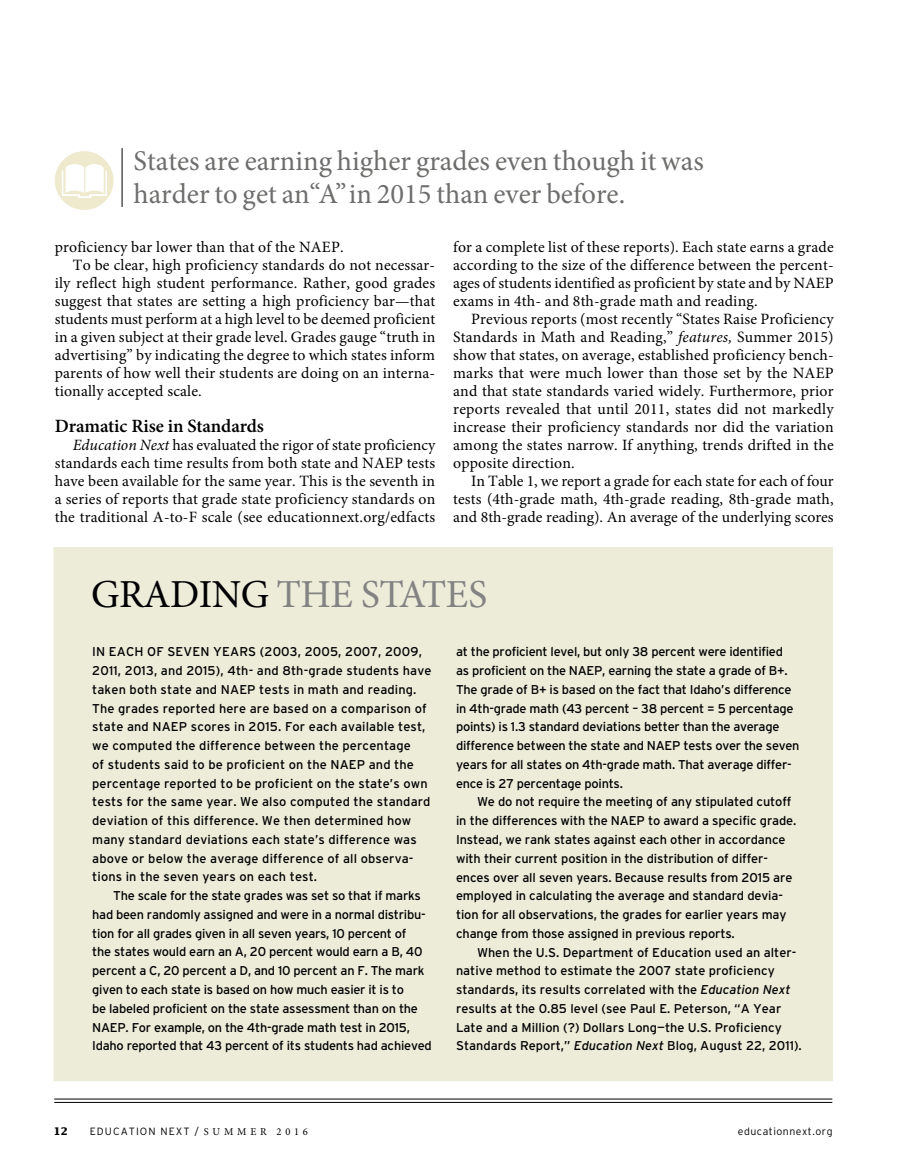
<style>
.page{position:relative;width:905px;height:1175px;background:#fff}
.page>*{position:absolute;margin:0;border:0;box-sizing:border-box;transform-origin:0 0}
.t1{font:39.75px "Minion Pro";letter-spacing:-.015em;color:#828382}
.t2{font:28.5px/33px "Minion Pro";color:#6d6d6c}
.t3{font:600 18.75px "Minion Pro";letter-spacing:-.005em;color:#000002}
.t4{font:15.75px/18px "Minion Pro";letter-spacing:.01em;color:#000002;text-align:justify}
.t5{font:12.75px/18.8px "Interstate";letter-spacing:-.01em;color:#000002}
.t6{font:12.75px/18.8px "Interstate";letter-spacing:.01em;color:#000002}
.t7{font:300 10.5px "Interstate";letter-spacing:.1em;color:#000002}
.t8{font:300 10.5px "Interstate";letter-spacing:.05em;color:#000002}
.t9{font:700 10.5px "Lucida";color:#000002}
.s1{font-style:italic}
.s2{color:#000002}
.s3{font-family:"Minion Pro";font-weight:400}
</style>
<div class="page">
<hr style="left:54px;top:1102px;width:778px;height:1px;background:#000002">
<hr style="left:54px;top:1098px;width:778px;height:1px;background:#000002">
<div style="left:55px;top:151px;width:59px;height:59px;background:#efe9cd;border-radius:50%"></div>
<svg style="left:62px;top:164px;width:45px;height:34px"></svg>
<hr style="left:122px;top:148px;width:1px;height:59px;background:#000002">
<div style="left:53px;top:547px;width:780px;height:534px;background:#ececd9"></div>
<h2 class="t2" style="left:133px;top:145px;width:571px">States are earning higher grades even though it was harder to get an“A”in 2015 than ever before.</h2>
<p class="t4" style="left:55px;top:238px;width:290px">proficiency bar lower than that of the NAEP.</p>
<p class="t4" style="left:73px;top:256px;width:364px">To be clear, high proficiency standards do not necessar-</p>
<p class="t4" style="left:55px;top:274px;width:382px">ily reflect high student performance. Rather, good grades</p>
<p class="t4" style="left:55px;top:292px;width:382px">suggest that states are setting a high proficiency bar—that</p>
<p class="t4" style="left:55px;top:310px;width:382px">students must perform at a high level to be deemed proficient</p>
<p class="t4" style="left:55px;top:328px;width:382px">in a given subject at their grade level. Grades gauge “truth in</p>
<p class="t4" style="left:55px;top:346px;width:382px">advertising” by indicating the degree to which states inform</p>
<p class="t4" style="left:55px;top:364px;width:382px">parents of how well their students are doing on an interna-</p>
<p class="t4" style="left:55px;top:382px;width:149px">tionally accepted scale.</p>
<h3 class="t3" style="left:55px;top:413px;width:210px">Dramatic Rise in Standards</h3>
<p class="t4" style="left:55px;top:436px;width:382px;text-indent:18px"><span class="s1">Education Next</span> has evaluated the rigor of state proficiency standards each time results from both state and NAEP tests have been available for the same year. This is the seventh in a series of reports that grade state proficiency standards on the traditional A-to-F scale (see educationnext.org/edfacts</p>
<p class="t4" style="left:453px;top:238px;width:382px">for a complete list of these reports). Each state earns a grade according to the size of the difference between the percent&shy;ages of students identified as proficient by state and by NAEP exams in 4th- and 8th-grade math and reading.</p>
<p class="t4" style="left:453px;top:310px;width:382px;text-indent:18px">Previous reports (most recently “States Raise Proficiency Standards in Math and Reading,” <span class="s1">features,</span> Summer 2015) show that states, on average, established proficiency bench&shy;marks that were much lower than those set by the NAEP and that state standards varied widely. Furthermore, prior reports revealed that until 2011, states did not markedly increase their proficiency standards nor did the variation among the states narrow. If anything, trends drifted in the opposite direction.</p>
<p class="t4" style="left:453px;top:472px;width:382px;text-indent:18px">In Table 1, we report a grade for each state for each of four tests (4th-grade math, 4th-grade reading, 8th-grade math, and 8th-grade reading). An average of the underlying scores</p>
<h1 class="t1" style="left:91px;top:568px;width:397px"><span class="s2">GRADING</span> THE STATES</h1>
<p class="t6" style="left:92px;top:642px;width:341px">IN EACH OF SEVEN YEARS (2003, 2005, 2007, 2009, 2011, 2013, and 2015), 4th- and 8th-grade students have taken both state and NAEP tests in math and reading.<br>The grades reported here are based on a comparison of state and NAEP scores in 2015. For each available test, we computed the difference between the percentage<br>of students said to be proficient on the NAEP and the percentage reported to be proficient on the state’s own tests for the same year. We also computed the standard deviation of this difference. We then determined how many standard deviations each state’s difference was above or below the average difference of all observa&shy;tions in the seven years on each test.</p>
<p class="t5" style="left:92px;top:886px;width:341px;text-indent:21px">The scale for the state grades was set so that if marks had been randomly assigned and were in a normal distribu&shy;tion for all grades given in all seven years, 10 percent of<br>the states would earn an A, 20 percent would earn a B, 40 percent a C, 20 percent a D, and 10 percent an F. The mark given to each state is based on how much easier it is to<br>be labeled proficient on the state assessment than on the NAEP. For example, on the 4th-grade math test in 2015, Idaho reported that 43 percent of its students had achieved</p>
<p class="t5" style="left:456px;top:642px;width:345px">at the proficient level, but only 38 percent were identified<br>as proficient on the NAEP, earning the state a grade of B+.<br>The grade of B+ is based on the fact that Idaho’s difference in 4th-grade math (43 percent – 38 percent = 5 percentage points) is 1.3 standard deviations better than the average difference between the state and NAEP tests over the seven years for all states on 4th-grade math. That average differ&shy;ence is 27 percentage points.</p>
<p class="t5" style="left:456px;top:792px;width:342px;text-indent:21px">We do not require the meeting of any stipulated cutoff in the differences with the NAEP to award a specific grade.<br>Instead, we rank states against each other in accordance with their current position in the distribution of differ&shy;ences over all seven years. Because results from 2015 are employed in calculating the average and standard devia&shy;tion for all observations, the grades for earlier years may change from those assigned in previous reports.</p>
<p class="t5" style="left:456px;top:942px;width:347px;text-indent:21px">When the U.S. Department of Education used an alter&shy;native method to estimate the 2007 state proficiency standards, its results correlated with the <span class="s1">Education Next </span>results at the 0.85 level (see Paul E. Peterson, “A Year Late and a Million (?) Dollars Long—the U.S. Proficiency Standards Report,” <span class="s1">Education Next</span> Blog, August 22, 2011).</p>
<p class="t9" style="left:54px;top:1124px;width:16px">12</p>
<p class="t7" style="left:90px;top:1125px;width:220px">EDUCATION NEXT / <span class="s3">S U M M E R 2 0 1 6</span></p>
<p class="t8" style="left:738px;top:1125px;width:96px">educationnext.org</p>
</div>
